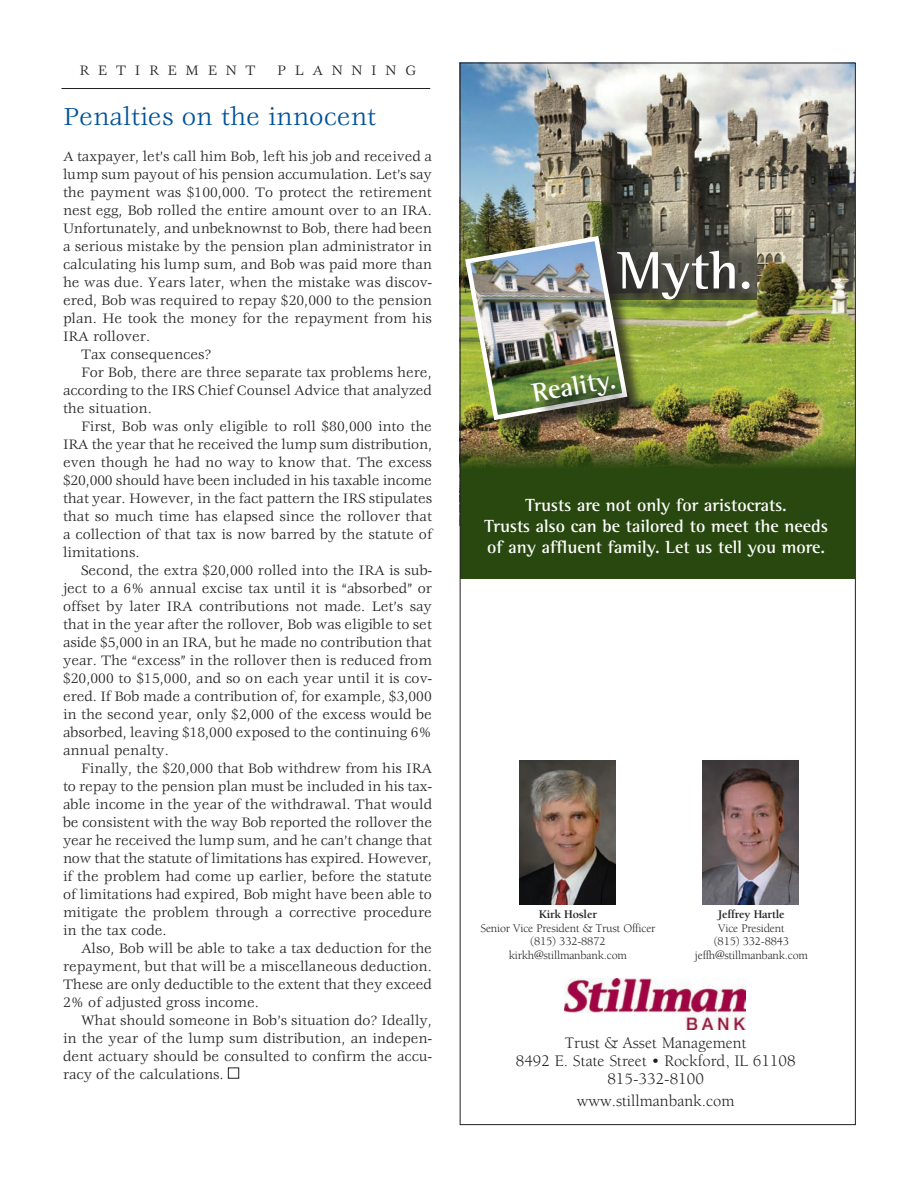
<style>
.page{position:relative;width:918px;height:1188px;background:#fff}
.page>*{position:absolute;margin:0;border:0;box-sizing:border-box;transform-origin:0 0}
.t1{font:700 54px "Rotis Semi Serif";color:#fff}
.p_4_headlines{font:27px "Veljovic";color:#01529a}
.t2{font:700 27px "Rotis Semi Serif";color:#fff}
.t3{font:700 18px/21px "Rotis Semi Serif";color:#fff;text-align:center}
.t4{font:16.5px/18px "Berkeley";color:#231f20;text-align:center}
.Body{font:15px/18px "Veljovic";color:#231f20;text-align:justify}
.Body_no_indent{font:15px/18px "Veljovic";color:#231f20;text-align:justify}
.Body-2{font:15px "Veljovic";letter-spacing:.58em;color:#231f20}
.t5{font:12px/13.5px "Berkeley";letter-spacing:-.015em;color:#231f20;text-align:center}
.s1{font-weight:700}
</style>
<div class="page">
<img style="left:462px;top:65px;width:392px;height:368px">
<svg style="left:598px;top:215px;width:158px;height:39px;background:#646255"></svg>
<div style="left:610px;top:254px;width:146px;height:63px;background:#231f20;opacity:.75"></div>
<div style="left:468px;top:239px;width:178px;height:199px;background:#231f20;opacity:.75"></div>
<img style="left:462px;top:233px;width:168px;height:190px">
<div style="left:534px;top:378px;width:99px;height:41px;background:#231f20;opacity:.75"></div>
<svg style="left:462px;top:433px;width:392px;height:146px;background:#354d15"></svg>
<hr style="left:62px;top:88px;width:368px;height:1px;background:#231f20">
<div style="left:228px;top:1068px;width:11px;height:11px;border:1px solid #231f20"></div>
<img style="left:565px;top:978px;width:181px;height:51px">
<img style="left:519px;top:760px;width:97px;height:144px">
<img style="left:702px;top:760px;width:97px;height:144px">
<p class="Body-2" style="left:80px;top:62px;width:178px">RETIREMENT</p>
<p class="Body-2" style="left:277px;top:62px;width:140px">PLANNING</p>
<p class="p_4_headlines" style="left:63px;top:102px;width:315px">Penalties on the innocent</p>
<p class="Body_no_indent" style="left:63px;top:148px;width:371px">A taxpayer, let’s call him Bob, left his job and received a lump sum payout of his pension accumulation. Let’s say the payment was $100,000. To protect the retirement nest egg, Bob rolled the entire amount over to an IRA.<br>Unfortunately, and unbeknownst to Bob, there had been a serious mistake by the pension plan administrator in calculating his lump sum, and Bob was paid more than he was due. Years later, when the mistake was discov&shy;ered, Bob was required to repay $20,000 to the pension plan. He took the money for the repayment from his IRA rollover.</p>
<p class="Body" style="left:81px;top:346px;width:132px">Tax consequences?</p>
<p class="Body" style="left:63px;top:364px;width:371px;text-indent:18px">For Bob, there are three separate tax problems here, according to the IRS Chief Counsel Advice that analyzed the situation.</p>
<p class="Body" style="left:63px;top:418px;width:371px;text-indent:18px">First, Bob was only eligible to roll $80,000 into the IRA the year that he received the lump sum distribution, even though he had no way to know that. The excess $20,000 should have been included in his taxable income that year. However, in the fact pattern the IRS stipulates that so much time has elapsed since the rollover that a collection of that tax is now barred by the statute of limitations.</p>
<p class="Body" style="left:63px;top:562px;width:371px;text-indent:18px">Second, the extra $20,000 rolled into the IRA is sub&shy;ject to a 6% annual excise tax until it is “absorbed” or offset by later IRA contributions not made. Let’s say that in the year after the rollover, Bob was eligible to set aside $5,000 in an IRA, but he made no contribution that year. The “excess” in the rollover then is reduced from $20,000 to $15,000, and so on each year until it is cov&shy;ered. If Bob made a contribution of, for example, $3,000 in the second year, only $2,000 of the excess would be absorbed, leaving $18,000 exposed to the continuing 6% annual penalty.</p>
<p class="Body" style="left:63px;top:760px;width:371px;text-indent:18px">Finally, the $20,000 that Bob withdrew from his IRA to repay to the pension plan must be included in his tax&shy;able income in the year of the withdrawal. That would be consistent with the way Bob reported the rollover the year he received the lump sum, and he can’t change that now that the statute of limitations has expired. However, if the problem had come up earlier, before the statute of limitations had expired, Bob might have been able to mitigate the problem through a corrective procedure in the tax code.</p>
<p class="Body" style="left:63px;top:940px;width:371px;text-indent:18px">Also, Bob will be able to take a tax deduction for the repayment, but that will be a miscellaneous deduction.<br>These are only deductible to the extent that they exceed 2% of adjusted gross income.</p>
<p class="Body" style="left:63px;top:1012px;width:371px;text-indent:18px">What should someone in Bob’s situation do? Ideally, in the year of the lump sum distribution, an indepen&shy;dent actuary should be consulted to confirm the accu&shy;racy of the calculations.</p>
<p class="t1" style="left:618px;top:238px;width:137px">Myth.</p>
<p class="t2" style="left:530px;top:377px;width:86px;rotate:-10deg">Reality.</p>
<p class="t3" style="left:484px;top:495px;width:345px">Trusts are not only for aristocrats.<br>Trusts also can be tailored to meet the needs of any affluent family. Let us tell you more.</p>
<p class="t5" style="left:480px;top:908px;width:177px"><span class="s1">Kirk Hosler<br></span>Senior Vice President &amp; Trust Officer (815) 332-8872 kirkh@stillmanbank.com</p>
<p class="t5" style="left:695px;top:908px;width:115px"><span class="s1">Jeffrey Hartle<br></span>Vice President<br>(815) 332-8843 jeffh@stillmanbank.com</p>
<p class="t4" style="left:516px;top:1034px;width:281px">Trust &amp; Asset Management<br>8492 E. State Street • Rockford, IL 61108<br>815-332-8100</p>
<p class="t4" style="left:577px;top:1092px;width:159px">www.stillmanbank.com</p>
</div>
